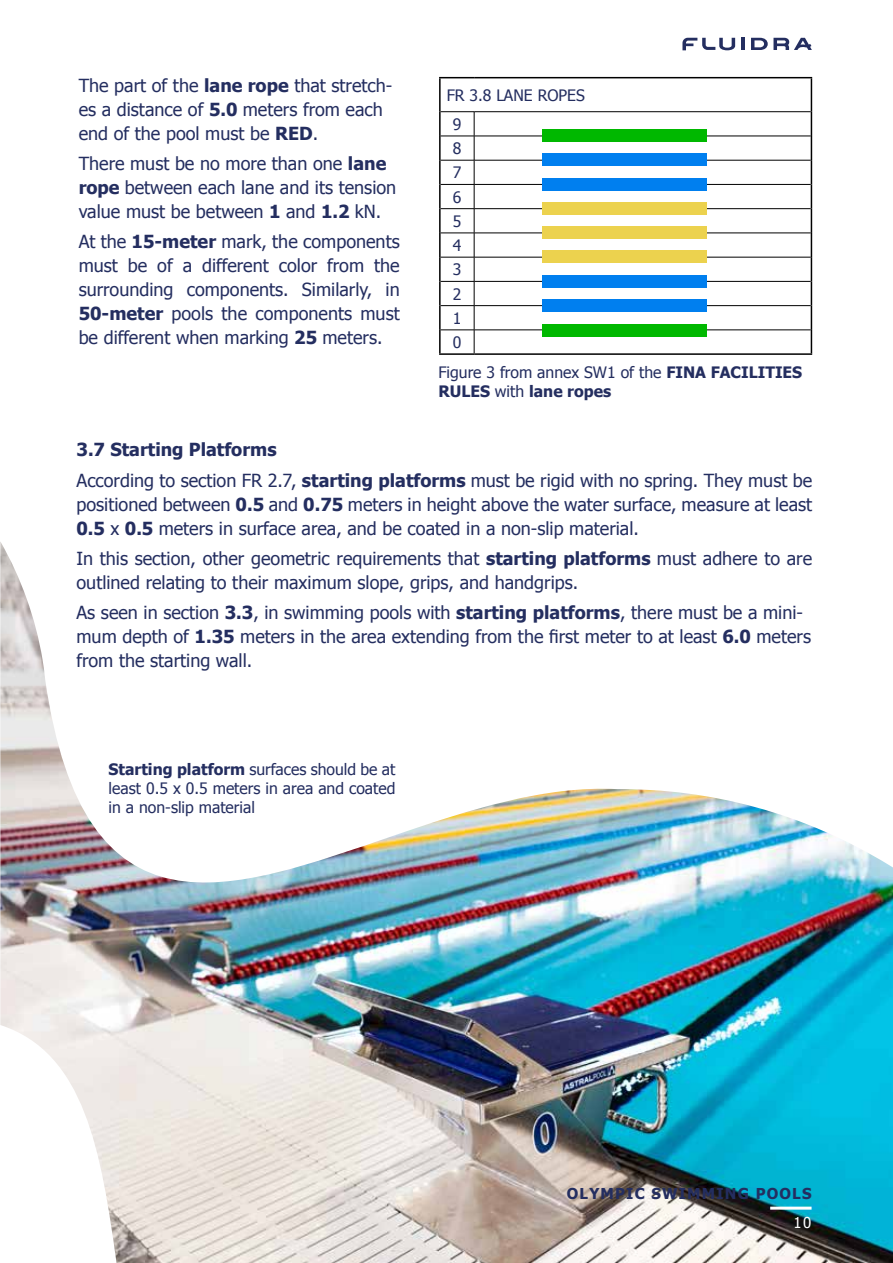
<style>
.page{position:relative;width:893px;height:1263px;background:#fff}
.page>*{position:absolute;margin:0;border:0;box-sizing:border-box;transform-origin:0 0}
.t1{font:18px/24px "Tahoma";color:#242e60}
.t2{font:15.75px/24.3px "Tahoma";color:#242e60}
.t3{font:700 15px "Tahoma";letter-spacing:.08em;color:#242e60}
.t4{font:15px "Tahoma";color:#fff}
.s1{font-weight:700}
</style>
<div class="page">
<img style="left:0;top:542px;width:893px;height:721px">
<hr style="left:439px;top:77px;width:35px;height:1px;background:#000">
<hr style="left:439px;top:78px;width:2px;height:34px;background:#000">
<hr style="left:474px;top:77px;width:338px;height:1px;background:#000">
<hr style="left:811px;top:78px;width:1px;height:34px;background:#000">
<hr style="left:439px;top:112px;width:2px;height:24px;background:#000">
<hr style="left:439px;top:136px;width:2px;height:24px;background:#000">
<hr style="left:439px;top:160px;width:2px;height:24px;background:#000">
<hr style="left:439px;top:184px;width:2px;height:25px;background:#000">
<hr style="left:439px;top:209px;width:2px;height:24px;background:#000">
<hr style="left:439px;top:233px;width:2px;height:24px;background:#000">
<hr style="left:439px;top:257px;width:2px;height:24px;background:#000">
<hr style="left:439px;top:281px;width:2px;height:25px;background:#000">
<hr style="left:439px;top:306px;width:2px;height:24px;background:#000">
<hr style="left:439px;top:330px;width:2px;height:23px;background:#000">
<svg style="left:811px;top:112px;width:1px;height:241px"></svg>
<hr style="left:439px;top:353px;width:35px;height:2px;background:#000">
<hr style="left:474px;top:353px;width:338px;height:2px;background:#000">
<hr style="left:441px;top:111px;width:33px;height:1px;background:#000">
<hr style="left:474px;top:111px;width:337px;height:1px;background:#000">
<hr style="left:441px;top:136px;width:33px;height:1px;background:#000">
<hr style="left:474px;top:136px;width:337px;height:1px;background:#000">
<hr style="left:441px;top:160px;width:33px;height:1px;background:#000">
<hr style="left:474px;top:160px;width:337px;height:1px;background:#000">
<hr style="left:441px;top:184px;width:33px;height:1px;background:#000">
<hr style="left:474px;top:184px;width:337px;height:1px;background:#000">
<hr style="left:441px;top:208px;width:33px;height:1px;background:#000">
<hr style="left:474px;top:208px;width:337px;height:1px;background:#000">
<hr style="left:441px;top:233px;width:33px;height:1px;background:#000">
<hr style="left:474px;top:233px;width:337px;height:1px;background:#000">
<hr style="left:441px;top:257px;width:33px;height:1px;background:#000">
<hr style="left:474px;top:257px;width:337px;height:1px;background:#000">
<hr style="left:441px;top:281px;width:33px;height:1px;background:#000">
<hr style="left:474px;top:281px;width:337px;height:1px;background:#000">
<hr style="left:441px;top:305px;width:33px;height:1px;background:#000">
<hr style="left:474px;top:305px;width:337px;height:1px;background:#000">
<hr style="left:441px;top:330px;width:33px;height:1px;background:#000">
<hr style="left:474px;top:330px;width:337px;height:1px;background:#000">
<svg style="left:474px;top:112px;width:1px;height:241px"></svg>
<div style="left:543px;top:129px;width:164px;height:13px;background:#00b800"></div>
<div style="left:543px;top:226px;width:164px;height:13px;background:#ecd24e"></div>
<div style="left:543px;top:178px;width:164px;height:13px;background:#007fef"></div>
<div style="left:543px;top:275px;width:164px;height:13px;background:#007fef"></div>
<div style="left:543px;top:153px;width:164px;height:13px;background:#007fef"></div>
<div style="left:543px;top:250px;width:164px;height:13px;background:#ecd24e"></div>
<div style="left:543px;top:202px;width:164px;height:13px;background:#ecd24e"></div>
<div style="left:543px;top:299px;width:164px;height:13px;background:#007fef"></div>
<div style="left:543px;top:324px;width:164px;height:12px;background:#00b800"></div>
<hr style="left:741px;top:38px;width:4px;height:12px;background:#242e60">
<svg style="left:682px;top:38px;width:53px;height:12px"></svg>
<svg style="left:751px;top:38px;width:61px;height:12px"></svg>
<hr style="left:770px;top:1206px;width:41px;height:3px;background:#fff">
<p class="t1" style="left:79px;top:72px;width:315px">The part of the <span class="s1">lane rope</span> that stretch&shy;es a distance of <span class="s1">5.0</span> meters from each end of the pool must be <span class="s1">RED</span>.</p>
<p class="t1" style="left:79px;top:151px;width:319px">There must be no more than one <span class="s1">lane rope</span> between each lane and its tension value must be between <span class="s1">1</span> and <span class="s1">1.2</span> kN.</p>
<p class="t1" style="left:79px;top:229px;width:323px;text-align:justify">At the <span class="s1">15-meter</span> mark, the components must be of a different color from the surrounding components. Similarly, in <span class="s1">50-meter</span> pools the components must be different when marking <span class="s1">25</span> meters.</p>
<p class="t2" style="left:453px;top:80px;width:134px;line-height:29.1px;text-indent:-6px">FR 3.8 LANE ROPES<br>9</p>
<p class="t2" style="left:453px;top:135px;width:10px;text-align:justify">8<br>7<br>6<br>5<br>4<br>3<br>2<br>1<br>0</p>
<p class="t2" style="left:438px;top:362px;width:365px;line-height:18.9px">Figure 3 from annex SW1 of the <span class="s1">FINA FACILITIES<br>RULES</span> with <span class="s1">lane ropes</span></p>
<p class="t1" style="left:77px;top:434px;width:737px;line-height:30.5px"><span class="s1">3.7 Starting Platforms<br></span>According to section FR 2.7, <span class="s1">starting platforms</span> must be rigid with no spring. They must be</p>
<p class="t1" style="left:77px;top:491px;width:737px">positioned between <span class="s1">0.5</span> and <span class="s1">0.75</span> meters in height above the water surface, measure at least<br><span class="s1">0.5</span> x <span class="s1">0.5</span> meters in surface area, and be coated in a non-slip material.</p>
<p class="t1" style="left:77px;top:546px;width:737px">In this section, other geometric requirements that <span class="s1">starting platforms</span> must adhere to are outlined relating to their maximum slope, grips, and handgrips.</p>
<p class="t1" style="left:77px;top:600px;width:736px">As seen in section <span class="s1">3.3</span>, in swimming pools with <span class="s1">starting platforms</span>, there must be a mini&shy;mum depth of <span class="s1">1.35</span> meters in the area extending from the first meter to at least <span class="s1">6.0</span> meters from the starting wall.</p>
<p class="t2" style="left:109px;top:759px;width:288px;line-height:18.9px;text-align:justify"><span class="s1">Starting platform</span> surfaces should be at least 0.5 x 0.5 meters in area and coated in a non-slip material</p>
<p class="t3" style="left:567px;top:1183px;width:246px">OLYMPIC SWIMMING POOLS</p>
<p class="t4" style="left:794px;top:1213px;width:19px">10</p>
</div>
